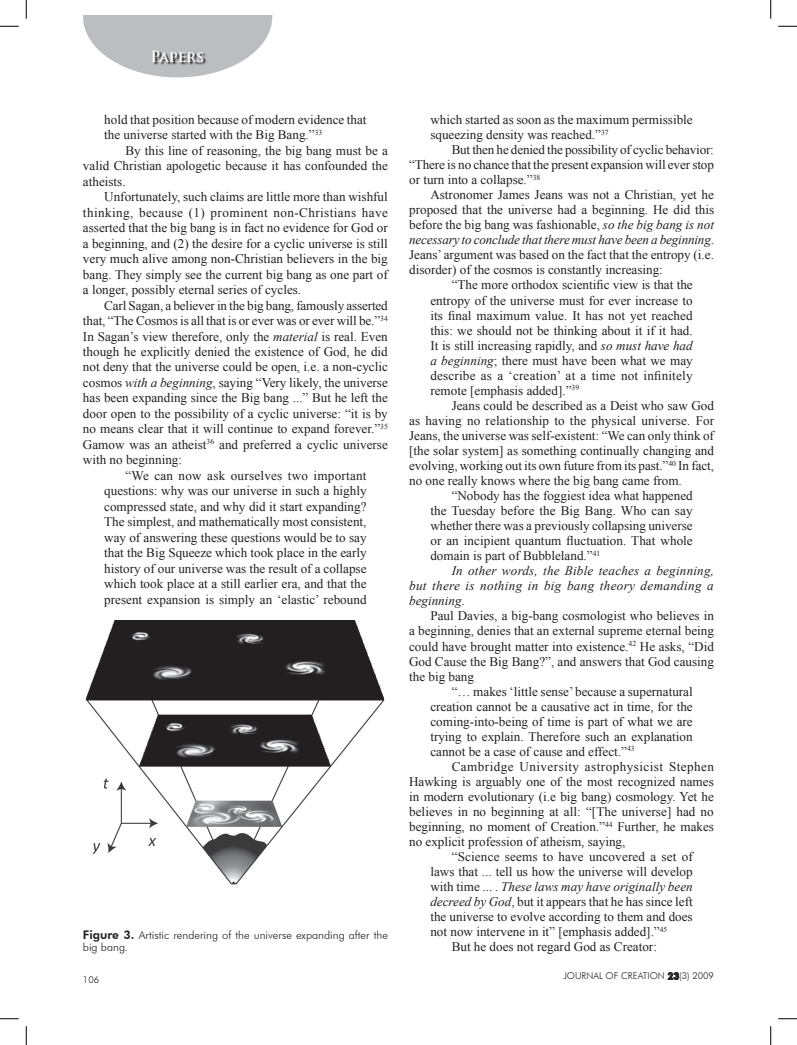
<style>
.page{position:relative;width:797px;height:1045px;background:#fff}
.page>*{position:absolute;margin:0;border:0;box-sizing:border-box;transform-origin:0 0}
.t1{font:700 15px "Trajan Pro";letter-spacing:-.015em;color:#fff}
.QUOTE_2_column_Inden{font:13.12px/15px "Times New Roman";color:#231f20;text-align:justify}
.AFTER_QUOTE_PARAGRAP{font:13.12px/15px "Times New Roman";color:#231f20;text-align:justify}
.AFTER_QUOTE_PARAGRAP-2{font:italic 13.12px/15px "Times New Roman";letter-spacing:.025em;color:#231f20;text-align:justify}
.CAPTIONS{font:300 11.25px/12.2px "Futura BT";color:#231f20}
.t2{font:300 9.38px "Futura BT";color:#231f20}
.s1{font-style:italic}
.s2{font-weight:800;font-size:11.88px}
.s3{font-style:normal}
.s4{font-weight:800}
</style>
<div class="page">
<svg style="left:83px;top:16px;width:189px;height:61px"></svg>
<svg style="left:152px;top:51px;width:54px;height:14px"></svg>
<svg style="left:667px;top:972px;width:12px;height:7px"></svg>
<img style="left:85px;top:621px;width:300px;height:264px">
<svg style="left:0;top:25px;width:19px;height:2px"></svg>
<svg style="left:778px;top:25px;width:19px;height:2px"></svg>
<svg style="left:0;top:1018px;width:19px;height:1px"></svg>
<svg style="left:778px;top:1018px;width:19px;height:1px"></svg>
<svg style="left:25px;top:0;width:2px;height:19px"></svg>
<svg style="left:25px;top:1026px;width:2px;height:19px"></svg>
<svg style="left:770px;top:0;width:1px;height:19px"></svg>
<svg style="left:770px;top:1026px;width:1px;height:19px"></svg>
<p class="t1" style="left:151px;top:47px;width:55px">Papers</p>
<p class="QUOTE_2_column_Inden" style="left:104px;top:112px;width:264px;line-height:15.5px">hold that position because of modern evidence that the universe started with the Big Bang.”<sup>33</sup></p>
<p class="AFTER_QUOTE_PARAGRAP" style="left:83px;top:142px;width:306px;line-height:15.5px;text-indent:43px">By this line of reasoning, the big bang must be a valid Christian apologetic because it has confounded the atheists.</p>
<p class="QUOTE_2_column_Inden" style="left:83px;top:189px;width:306px;line-height:15.5px;text-indent:21px">Unfortunately, such claims are little more than wishful thinking, because (1) prominent non-Christians have asserted that the big bang is in fact no evidence for God or a beginning, and (2) the desire for a cyclic universe is still very much alive among non-Christian believers in the big bang. They simply see the current big bang as one part of a longer, possibly eternal series of cycles.</p>
<p class="QUOTE_2_column_Inden" style="left:83px;top:297px;width:306px;line-height:15.5px;text-indent:21px">Carl Sagan, a believer in the big bang, famously asserted that, “The Cosmos is all that is or ever was or ever will be.”<sup>34<br></sup>In Sagan’s view therefore, only the <span class="s1">material</span> is real. Even though he explicitly denied the existence of God, he did not deny that the universe could be open, i.e. a non-cyclic cosmos <span class="s1">with a beginning</span>, saying “Very likely, the universe has been expanding since the Big bang ...” But he left the door open to the possibility of a cyclic universe: “it is by no means clear that it will continue to expand forever.”<sup>35<br></sup>Gamow was an atheist<sup>36</sup> and preferred a cyclic universe with no beginning:</p>
<p class="QUOTE_2_column_Inden" style="left:104px;top:467px;width:264px;line-height:15.5px;text-indent:21px">“We can now ask ourselves two important questions: why was our universe in such a highly compressed state, and why did it start expanding?<br>The simplest, and mathematically most consistent, way of answering these questions would be to say that the Big Squeeze which took place in the early history of our universe was the result of a collapse which took place at a still earlier era, and that the present expansion is simply an ‘elastic’ rebound</p>
<p class="CAPTIONS" style="left:83px;top:929px;width:306px"><span class="s2">Figure 3.</span> Artistic rendering of the universe expanding after the big bang.</p>
<p class="t2" style="left:83px;top:973px;width:18px">106</p>
<p class="QUOTE_2_column_Inden" style="left:430px;top:112px;width:264px">which started as soon as the maximum permissible squeezing density was reached.”<sup>37</sup></p>
<p class="AFTER_QUOTE_PARAGRAP" style="left:409px;top:142px;width:306px;text-indent:43px">But then he denied the possibility of cyclic behavior: “There is no chance that the present expansion will ever stop or turn into a collapse.”<sup>38</sup></p>
<p class="QUOTE_2_column_Inden" style="left:409px;top:187px;width:306px;text-indent:21px">Astronomer James Jeans was not a Christian, yet he proposed that the universe had a beginning. He did this before the big bang was fashionable, <span class="s1">so the big bang is not necessary to conclude that there must have been a beginning</span>.<br>Jeans’ argument was based on the fact that the entropy (i.e. disorder) of the cosmos is constantly increasing:</p>
<p class="QUOTE_2_column_Inden" style="left:430px;top:277px;width:264px;text-indent:21px">“The more orthodox scientific view is that the entropy of the universe must for ever increase to its final maximum value. It has not yet reached this: we should not be thinking about it if it had.<br>It is still increasing rapidly, and <span class="s1">so must have had a beginning</span>; there must have been what we may describe as a ‘creation’ at a time not infinitely remote [emphasis added].”<sup>39</sup></p>
<p class="AFTER_QUOTE_PARAGRAP" style="left:409px;top:398px;width:306px;text-indent:43px">Jeans could be described as a Deist who saw God as having no relationship to the physical universe. For Jeans, the universe was self‑existent: “We can only think of [the solar system] as something continually changing and evolving, working out its own future from its past.”<sup>40</sup> In fact, no one really knows where the big bang came from.</p>
<p class="QUOTE_2_column_Inden" style="left:430px;top:488px;width:264px;text-indent:21px">“Nobody has the foggiest idea what happened the Tuesday before the Big Bang. Who can say whether there was a previously collapsing universe or an incipient quantum fluctuation. That whole domain is part of Bubbleland.”<sup>41</sup></p>
<p class="AFTER_QUOTE_PARAGRAP-2" style="left:409px;top:563px;width:306px;text-indent:43px">In other words, the Bible teaches a beginning, but there is nothing in big bang theory demanding a beginning<span class="s3">.</span></p>
<p class="QUOTE_2_column_Inden" style="left:409px;top:608px;width:306px;text-indent:21px">Paul Davies, a big-bang cosmologist who believes in a beginning, denies that an external supreme eternal being could have brought matter into existence.<sup>42</sup> He asks, “Did God Cause the Big Bang?”, and answers that God causing the big bang</p>
<p class="QUOTE_2_column_Inden" style="left:430px;top:683px;width:264px;text-indent:21px">“… makes ‘little sense’ because a supernatural creation cannot be a causative act in time, for the coming‑into‑being of time is part of what we are trying to explain. Therefore such an explanation cannot be a case of cause and effect.”<sup>43</sup></p>
<p class="AFTER_QUOTE_PARAGRAP" style="left:409px;top:759px;width:306px;text-indent:43px">Cambridge University astrophysicist Stephen Hawking is arguably one of the most recognized names in modern evolutionary (i.e big bang) cosmology. Yet he believes in no beginning at all: “[The universe] had no beginning, no moment of Creation.”<sup>44</sup> Further, he makes no explicit profession of atheism, saying,</p>
<p class="QUOTE_2_column_Inden" style="left:430px;top:849px;width:264px;text-indent:21px">“Science seems to have uncovered a set of laws that ... tell us how the universe will develop with time ... . <span class="s1">These laws may have originally been decreed by God</span>, but it appears that he has since left the universe to evolve according to them and does not now intervene in it” [emphasis added].”<sup>45</sup></p>
<p class="AFTER_QUOTE_PARAGRAP" style="left:451px;top:939px;width:207px">But he does not regard God as Creator:</p>
<p class="t2" style="left:563px;top:970px;width:152px">JOURNAL OF CREATION <span class="s4">23</span>(3) 2009</p>
</div>
